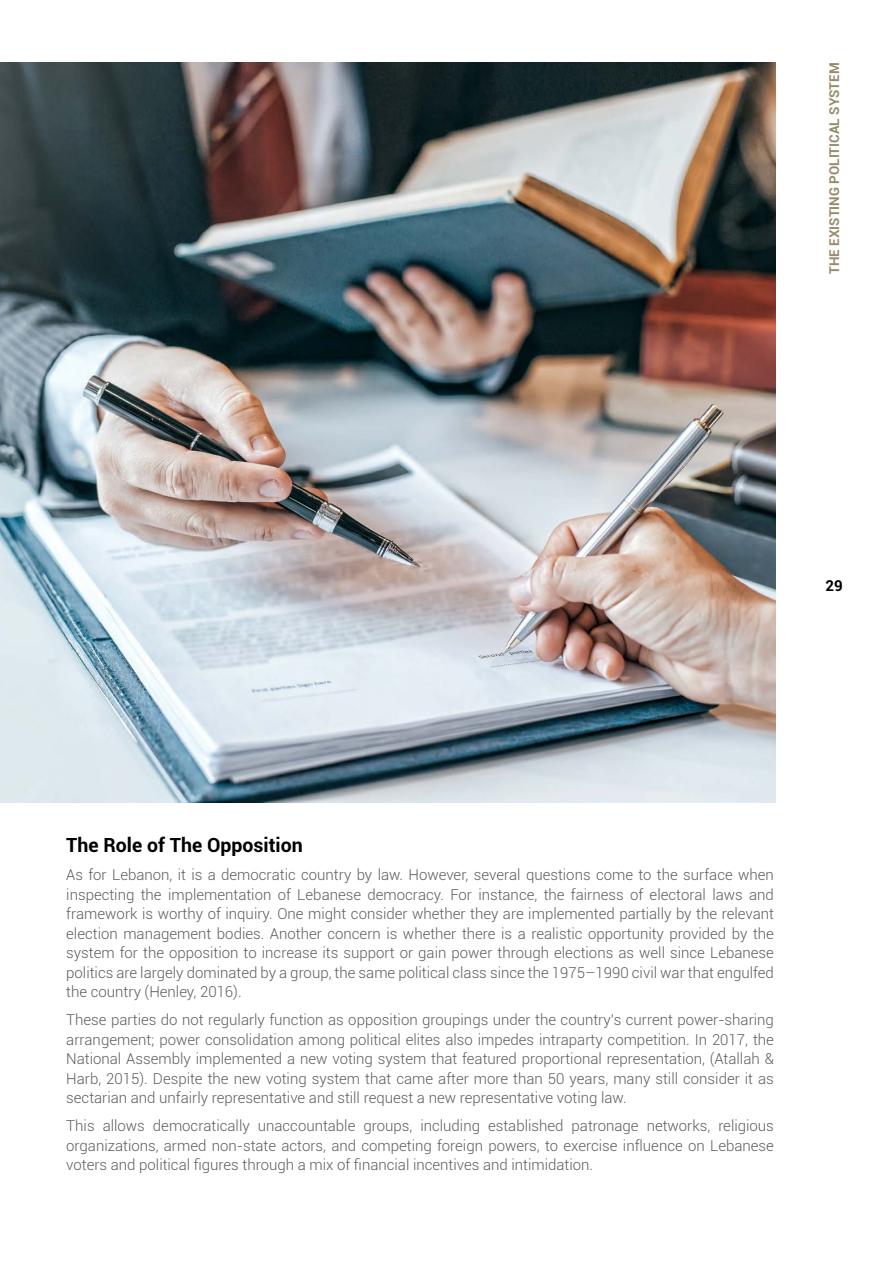
<style>
.page{position:relative;width:893px;height:1263px;background:#fff}
.page>*{position:absolute;margin:0;border:0;box-sizing:border-box;transform-origin:0 0}
.t1{font:700 19.5px "Roboto";color:#000}
.t2{font:300 15px/19.5px "Roboto";color:#5c5c5c;text-align:justify}
.t3{font:700 15px "Roboto";color:#000}
.t4{font:700 13.5px "Roboto";color:#988b68}
</style>
<div class="page">
<img style="left:0;top:63px;width:775px;height:740px">
<p class="t4" style="left:825px;top:274px;width:213px;rotate:-90deg">THE EXISTING POLITICAL SYSTEM</p>
<p class="t3" style="left:825px;top:575px;width:19px">29</p>
<h1 class="t1" style="left:66px;top:832px;width:238px">The Role of The Opposition</h1>
<p class="t2" style="left:66px;top:865px;width:709px">As for Lebanon, it is a democratic country by law. However, several questions come to the surface when inspecting the implementation of Lebanese democracy. For instance, the fairness of electoral laws and framework is worthy of inquiry. One might consider whether they are implemented partially by the relevant election management bodies. Another concern is whether there is a realistic opportunity provided by the system for the opposition to increase its support or gain power through elections as well since Lebanese politics are largely dominated by a group, the same political class since the 1975–1990 civil war that engulfed the country (Henley, 2016).</p>
<p class="t2" style="left:66px;top:1010px;width:709px">These parties do not regularly function as opposition groupings under the country's current power-sharing arrangement; power consolidation among political elites also impedes intraparty competition. In 2017, the National Assembly implemented a new voting system that featured proportional representation, (Atallah &amp; Harb, 2015). Despite the new voting system that came after more than 50 years, many still consider it as sectarian and unfairly representative and still request a new representative voting law.</p>
<p class="t2" style="left:66px;top:1116px;width:709px">This allows democratically unaccountable groups, including established patronage networks, religious organizations, armed non-state actors, and competing foreign powers, to exercise influence on Lebanese voters and political figures through a mix of financial incentives and intimidation.</p>
</div>
